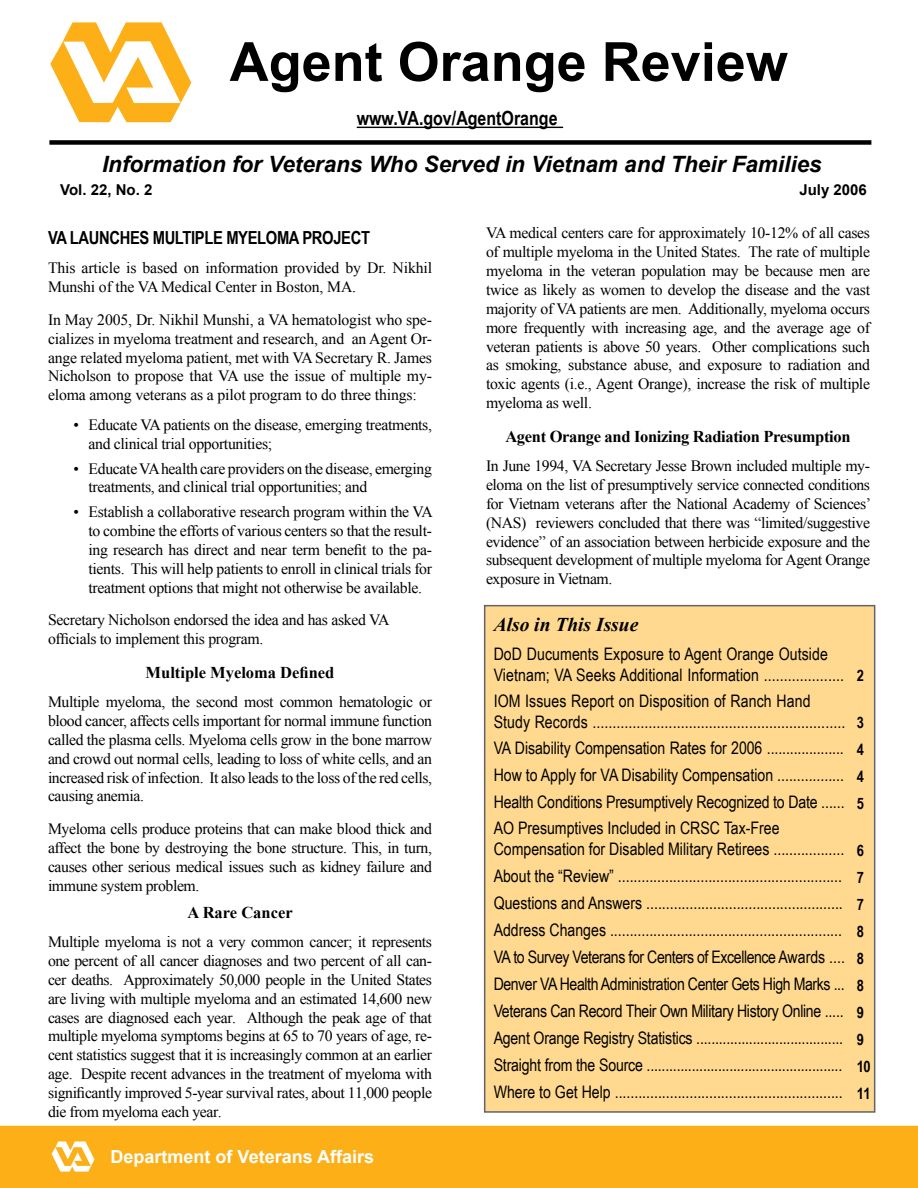
<style>
.page{position:relative;width:918px;height:1188px;background:#fff}
.page>*{position:absolute;margin:0;border:0;box-sizing:border-box;transform-origin:0 0}
.t1{font:700 54px "Arial";color:#000}
.t2{font:italic 700 22.5px "Arial";color:#000}
.t3{font:700 19.5px "Arial Narrow";color:#000}
.t4{font:italic 700 19.5px "Times New Roman";color:#000}
.t5{font:700 18px "Arial Narrow";letter-spacing:-.02em;color:#000}
.t6{font:700 18px "Arial";color:#fff}
.t7{font:17.25px/27px "Arial Narrow";color:#000}
.t8{font:700 16.5px "Times New Roman";letter-spacing:-.02em;color:#000}
.t9{font:700 16.5px "Times New Roman";color:#000}
.t10{font:15.75px/18.9px "Times New Roman";letter-spacing:-.02em;color:#000;text-align:justify}
.t11{font:700 15px "Arial";color:#000}
.s1{font-weight:700;font-size:15.75px}
</style>
<div class="page">
<div style="left:49px;top:140px;width:822px;height:5px;background:#000"></div>
<svg style="left:50px;top:22px;width:141px;height:100px"></svg>
<div style="left:0;top:1126px;width:918px;height:62px;background:#fcaf17"></div>
<svg style="left:52px;top:1141px;width:42px;height:31px"></svg>
<div style="left:485px;top:606px;width:390px;height:506px;background:#ffd98f"></div>
<div style="left:484px;top:605px;width:391px;height:508px;border:2px solid #636466"></div>
<hr style="left:357px;top:127px;width:206px;height:1px;background:#000">
<h1 class="t1" style="left:230px;top:26px;width:560px">Agent Orange Review</h1>
<p class="t3" style="left:357px;top:104px;width:202px">www.VA.gov/AgentOrange</p>
<h2 class="t2" style="left:102px;top:149px;width:721px">Information for Veterans Who Served in Vietnam and Their Families</h2>
<p class="t11" style="left:60px;top:179px;width:94px">Vol. 22, No. 2</p>
<p class="t11" style="left:799px;top:179px;width:69px">July 2006</p>
<p class="t5" style="left:48px;top:224px;width:324px">VA LAUNCHES MULTIPLE MYELOMA PROJECT</p>
<p class="t10" style="left:48px;top:259px;width:386px">This article is based on information provided by Dr. Nikhil<br>Munshi of the VA Medical Center in Boston, MA.</p>
<p class="t10" style="left:48px;top:310px;width:386px">In May 2005, Dr. Nikhil Munshi, a VA hematologist who spe&shy;cializes in myeloma treatment and research, and an Agent Or&shy;ange related myeloma patient, met with VA Secretary R. James Nicholson to propose that VA use the issue of multiple my&shy;eloma among veterans as a pilot program to do three things:</p>
<p class="t10" style="left:88px;top:415px;width:345px;text-indent:-15px">• Educate VA patients on the disease, emerging treatments, and clinical trial opportunities;</p>
<p class="t10" style="left:88px;top:459px;width:345px;text-indent:-15px">• Educate VA health care providers on the disease, emerging treatments, and clinical trial opportunities; and</p>
<p class="t10" style="left:88px;top:502px;width:346px;text-indent:-15px">• Establish a collaborative research program within the VA to combine the efforts of various centers so that the result&shy;ing research has direct and near term benefit to the pa&shy;tients. This will help patients to enroll in clinical trials for treatment options that might not otherwise be available.</p>
<p class="t10" style="left:48px;top:610px;width:343px">Secretary Nicholson endorsed the idea and has asked VA officials to implement this program.</p>
<p class="t9" style="left:146px;top:661px;width:190px">Multiple Myeloma Defined</p>
<p class="t10" style="left:48px;top:692px;width:386px">Multiple myeloma, the second most common hematologic or blood cancer, affects cells important for normal immune function called the plasma cells. Myeloma cells grow in the bone marrow and crowd out normal cells, leading to loss of white cells, and an increased risk of infection. It also leads to the loss of the red cells, causing anemia.</p>
<p class="t10" style="left:48px;top:819px;width:386px">Myeloma cells produce proteins that can make blood thick and affect the bone by destroying the bone structure. This, in turn, causes other serious medical issues such as kidney failure and immune system problem.</p>
<p class="t9" style="left:188px;top:901px;width:107px">A Rare Cancer</p>
<p class="t10" style="left:48px;top:932px;width:386px">Multiple myeloma is not a very common cancer; it represents one percent of all cancer diagnoses and two percent of all can&shy;cer deaths. Approximately 50,000 people in the United States are living with multiple myeloma and an estimated 14,600 new cases are diagnosed each year. Although the peak age of that multiple myeloma symptoms begins at 65 to 70 years of age, re&shy;cent statistics suggest that it is increasingly common at an earlier age. Despite recent advances in the treatment of myeloma with significantly improved 5-year survival rates, about 11,000 people die from myeloma each year.</p>
<p class="t10" style="left:486px;top:223px;width:386px">VA medical centers care for approximately 10-12% of all cases of multiple myeloma in the United States. The rate of multiple myeloma in the veteran population may be because men are twice as likely as women to develop the disease and the vast majority of VA patients are men. Additionally, myeloma occurs more frequently with increasing age, and the average age of veteran patients is above 50 years. Other complications such as smoking, substance abuse, and exposure to radiation and toxic agents (i.e., Agent Orange), increase the risk of multiple myeloma as well.</p>
<p class="t8" style="left:505px;top:425px;width:347px">Agent Orange and Ionizing Radiation Presumption</p>
<p class="t10" style="left:486px;top:456px;width:387px">In June 1994, VA Secretary Jesse Brown included multiple my&shy;eloma on the list of presumptively service connected conditions for Vietnam veterans after the National Academy of Sciences’ (NAS) reviewers concluded that there was “limited/suggestive evidence” of an association between herbicide exposure and the subsequent development of multiple myeloma for Agent Orange exposure in Vietnam.</p>
<p class="t4" style="left:494px;top:611px;width:146px">Also in This Issue</p>
<p class="t7" style="left:494px;top:643px;width:372px;line-height:21px">DoD Ducuments Exposure to Agent Orange Outside<br>Vietnam; VA Seeks Additional Information .................... <span class="s1">2</span></p>
<p class="t7" style="left:494px;top:690px;width:372px;line-height:21px">IOM Issues Report on Disposition of Ranch Hand<br>Study Records ............................................................... <span class="s1">3</span></p>
<p class="t7" style="left:494px;top:734px;width:372px;text-align:justify">VA Disability Compensation Rates for 2006 .................... <span class="s1">4<br></span>How to Apply for VA Disability Compensation ................. <span class="s1">4<br></span>Health Conditions Presumptively Recognized to Date ...... <span class="s1">5<br></span>AO Presumptives Included in CRSC Tax-Free</p>
<p class="t7" style="left:494px;top:835px;width:379px">Compensation for Disabled Military Retirees .................. <span class="s1">6<br></span>About the “Review” ......................................................... <span class="s1">7<br></span>Questions and Answers .................................................. <span class="s1">7<br></span>Address Changes ........................................................... <span class="s1">8<br></span>VA to Survey Veterans for Centers of Excellence Awards .... <span class="s1">8<br></span>Denver VA Health Administration Center Gets High Marks ... <span class="s1">8<br></span>Veterans Can Record Their Own Military History Online ..... <span class="s1">9<br></span>Agent Orange Registry Statistics ....................................... <span class="s1">9<br></span>Straight from the Source .................................................... <span class="s1">10<br></span>Where to Get Help .......................................................... <span class="s1">11</span></p>
<p class="t6" style="left:111px;top:1145px;width:265px">Department of Veterans Affairs</p>
</div>
